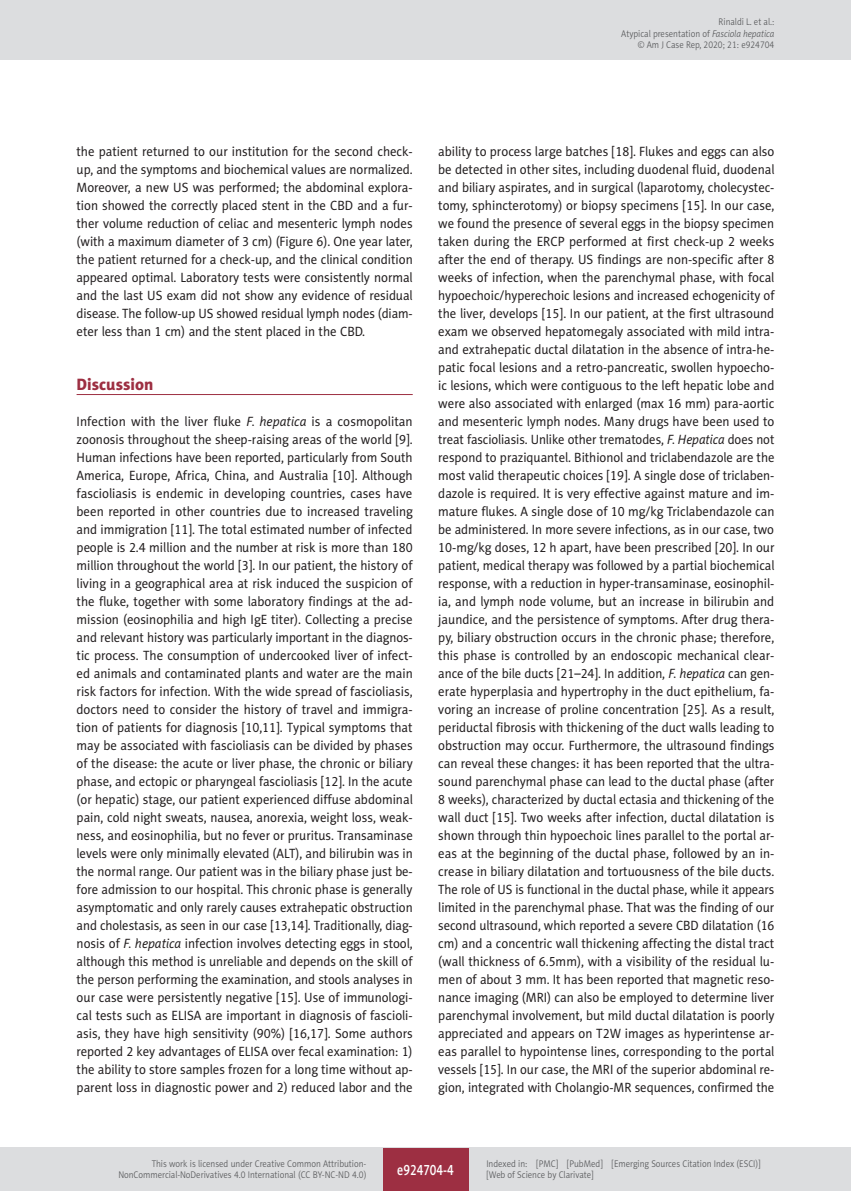
<style>
.page{position:relative;width:851px;height:1191px;background:#fff}
.page>*{position:absolute;margin:0;border:0;box-sizing:border-box;transform-origin:0 0}
.AJCR_Headline_1{font:16.5px "Naomi Sans EFN Heavy";color:#9d2f42}
.t1{font:15px "Naomi Sans EFN Medium";color:#fff;scale:.8 1}
.AJCR_Body{font:13.5px/18px "Naomi Sans EFN";color:#231f20;text-align:justify;scale:.95 1}
.AJCR_Body-2{font:13.5px/18px "Naomi Sans EFN";color:#231f20;text-align:justify;scale:.96 1}
.t2{font:9.75px/11.2px "Naomi Sans EFN Light";color:#57585a;text-align:right;scale:.9 1}
.s1{font-style:italic}
</style>
<div class="page">
<hr style="left:77px;top:394px;width:335px;height:1px;background:#9d2f42">
<div style="left:0;top:0;width:850px;height:60px;background:#dcdddf"></div>
<hr style="left:850px;top:0;width:1px;height:60px;background:#dcdddf">
<div style="left:0;top:1148px;width:850px;height:43px;background:#dcdddf"></div>
<div style="left:383px;top:1147px;width:85px;height:43px;background:#9d2f42"></div>
<p class="t2" style="left:621px;top:16px;width:172px">Rinaldi L. et al.:<br>Atypical presentation of <span class="s1">Fasciola hepatica </span>© Am J Case Rep, 2020; 21: e924704</p>
<p class="AJCR_Body" style="left:77px;top:142px;width:355px">the patient returned to our institution for the second check&shy;up, and the symptoms and biochemical values are normalized.<br>Moreover, a new US was performed; the abdominal explora&shy;tion showed the correctly placed stent in the CBD and a fur&shy;ther volume reduction of celiac and mesenteric lymph nodes (with a maximum diameter of 3 cm) (Figure 6). One year later, the patient returned for a check-up, and the clinical condition appeared optimal. Laboratory tests were consistently normal and the last US exam did not show any evidence of residual disease. The follow-up US showed residual lymph nodes (diam&shy;eter less than 1 cm) and the stent placed in the CBD.</p>
<p class="AJCR_Headline_1" style="left:77px;top:374px;width:78px">Discussion</p>
<p class="AJCR_Body-2" style="left:77px;top:412px;width:352px">Infection with the liver fluke <span class="s1">F. hepatica</span> is a cosmopolitan zoonosis throughout the sheep-raising areas of the world [9].<br>Human infections have been reported, particularly from South America, Europe, Africa, China, and Australia [10]. Although fascioliasis is endemic in developing countries, cases have been reported in other countries due to increased traveling and immigration [11]. The total estimated number of infected people is 2.4 million and the number at risk is more than 180 million throughout the world [3]. In our patient, the history of living in a geographical area at risk induced the suspicion of the fluke, together with some laboratory findings at the ad&shy;mission (eosinophilia and high IgE titer). Collecting a precise and relevant history was particularly important in the diagnos&shy;tic process. The consumption of undercooked liver of infect&shy;ed animals and contaminated plants and water are the main risk factors for infection. With the wide spread of fascioliasis, doctors need to consider the history of travel and immigra&shy;tion of patients for diagnosis [10,11]. Typical symptoms that may be associated with fascioliasis can be divided by phases of the disease: the acute or liver phase, the chronic or biliary phase, and ectopic or pharyngeal fascioliasis [12]. In the acute (or hepatic) stage, our patient experienced diffuse abdominal pain, cold night sweats, nausea, anorexia, weight loss, weak&shy;ness, and eosinophilia, but no fever or pruritus. Transaminase levels were only minimally elevated (ALT), and bilirubin was in the normal range. Our patient was in the biliary phase just be&shy;fore admission to our hospital. This chronic phase is generally asymptomatic and only rarely causes extrahepatic obstruction and cholestasis, as seen in our case [13,14]. Traditionally, diag&shy;nosis of <span class="s1">F. hepatica</span> infection involves detecting eggs in stool, although this method is unreliable and depends on the skill of the person performing the examination, and stools analyses in our case were persistently negative [15]. Use of immunologi&shy;cal tests such as ELISA are important in diagnosis of fascioli&shy;asis, they have high sensitivity (90%) [16,17]. Some authors reported 2 key advantages of ELISA over fecal examination: 1) the ability to store samples frozen for a long time without ap&shy;parent loss in diagnostic power and 2) reduced labor and the</p>
<p class="AJCR_Body" style="left:438px;top:142px;width:355px">ability to process large batches [18]. Flukes and eggs can also be detected in other sites, including duodenal fluid, duodenal and biliary aspirates, and in surgical (laparotomy, cholecystec&shy;tomy, sphincterotomy) or biopsy specimens [15]. In our case, we found the presence of several eggs in the biopsy specimen taken during the ERCP performed at first check-up 2 weeks after the end of therapy. US findings are non-specific after 8 weeks of infection, when the parenchymal phase, with focal hypoechoic/hyperechoic lesions and increased echogenicity of the liver, develops [15]. In our patient, at the first ultrasound exam we observed hepatomegaly associated with mild intra&shy;and extrahepatic ductal dilatation in the absence of intra-he&shy;patic focal lesions and a retro-pancreatic, swollen hypoecho&shy;ic lesions, which were contiguous to the left hepatic lobe and were also associated with enlarged (max 16 mm) para-aortic and mesenteric lymph nodes. Many drugs have been used to treat fascioliasis. Unlike other trematodes, <span class="s1">F. Hepatica</span> does not respond to praziquantel. Bithionol and triclabendazole are the most valid therapeutic choices [19]. A single dose of triclaben&shy;dazole is required. It is very effective against mature and im&shy;mature flukes. A single dose of 10 mg/kg Triclabendazole can be administered. In more severe infections, as in our case, two 10-mg/kg doses, 12 h apart, have been prescribed [20]. In our patient, medical therapy was followed by a partial biochemical response, with a reduction in hyper-transaminase, eosinophil&shy;ia, and lymph node volume, but an increase in bilirubin and jaundice, and the persistence of symptoms. After drug thera&shy;py, biliary obstruction occurs in the chronic phase; therefore, this phase is controlled by an endoscopic mechanical clear&shy;ance of the bile ducts [21–24]. In addition, <span class="s1">F. hepatica</span> can gen&shy;erate hyperplasia and hypertrophy in the duct epithelium, fa&shy;voring an increase of proline concentration [25]. As a result, periductal fibrosis with thickening of the duct walls leading to obstruction may occur. Furthermore, the ultrasound findings can reveal these changes: it has been reported that the ultra&shy;sound parenchymal phase can lead to the ductal phase (after 8 weeks), characterized by ductal ectasia and thickening of the wall duct [15]. Two weeks after infection, ductal dilatation is shown through thin hypoechoic lines parallel to the portal ar&shy;eas at the beginning of the ductal phase, followed by an in&shy;crease in biliary dilatation and tortuousness of the bile ducts.<br>The role of US is functional in the ductal phase, while it appears limited in the parenchymal phase. That was the finding of our second ultrasound, which reported a severe CBD dilatation (16 cm) and a concentric wall thickening affecting the distal tract (wall thickness of 6.5mm), with a visibility of the residual lu&shy;men of about 3 mm. It has been reported that magnetic reso&shy;nance imaging (MRI) can also be employed to determine liver parenchymal involvement, but mild ductal dilatation is poorly appreciated and appears on T2W images as hyperintense ar&shy;eas parallel to hypointense lines, corresponding to the portal vessels [15]. In our case, the MRI of the superior abdominal re&shy;gion, integrated with Cholangio-MR sequences, confirmed the</p>
<p class="t2" style="left:118px;top:1158px;width:277px">This work is licensed under Creative Common Attribution-<br>NonCommercial-NoDerivatives 4.0 International (CC BY-NC-ND 4.0)</p>
<p class="t1" style="left:397px;top:1160px;width:72px">e924704-4</p>
<p class="t2" style="left:486px;top:1158px;width:306px;text-align:left">Indexed in: [PMC] [PubMed] [Emerging Sources Citation Index (ESCI)] [Web of Science by Clarivate]</p>
</div>
